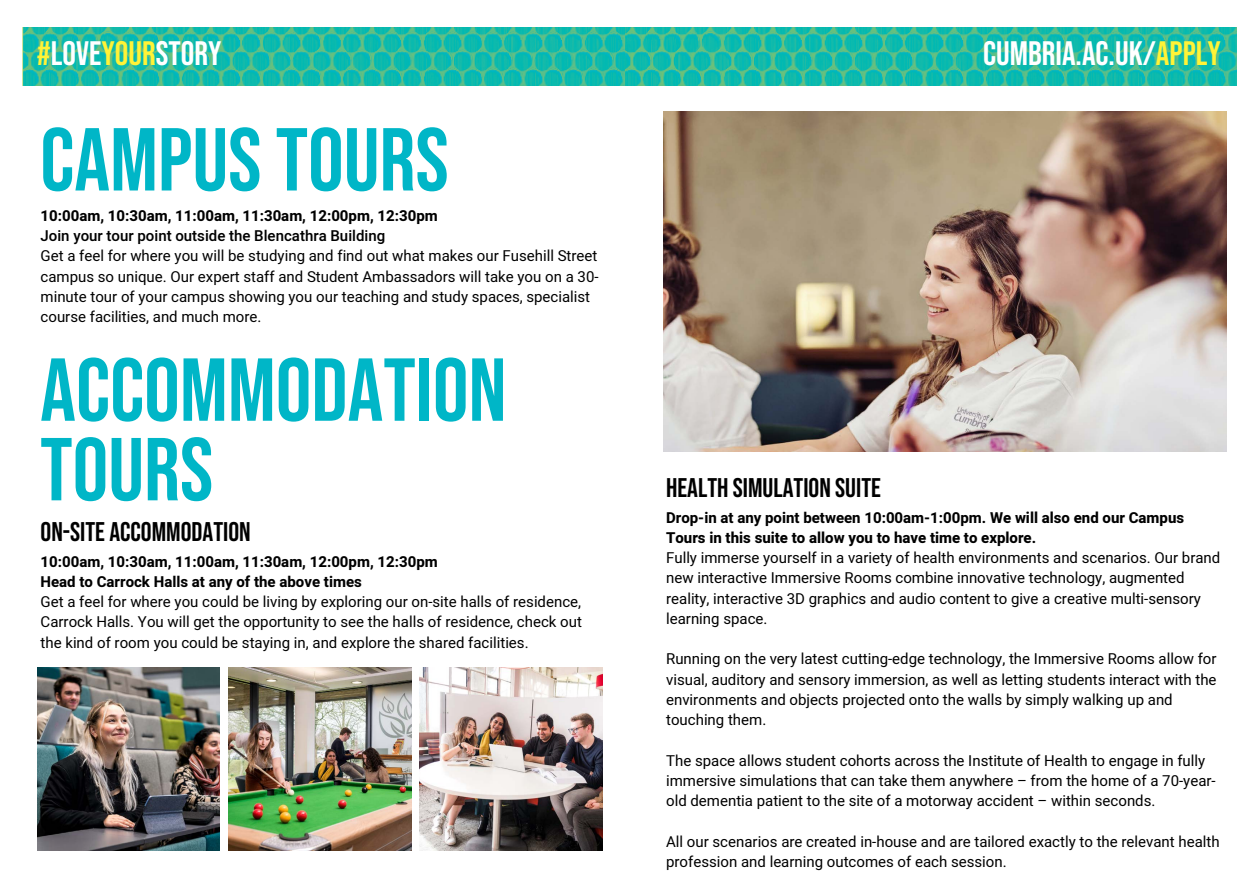
<style>
.page{position:relative;width:1259px;height:893px;background:#fff}
.page>*{position:absolute;margin:0;border:0;box-sizing:border-box;transform-origin:0 0}
.t1{font:89.1px/79.5px "Bebas Neue";color:#00b6c7}
.t2{font:33.9px "Bebas Neue";color:#fff}
.t3{font:27px "Bebas Neue";color:#000}
.t4{font:15px/20.2px "Heebo";color:#000}
.t5{font:700 15px/20.2px "Heebo";color:#000}
.t6{font:800 15px/20.2px "Heebo";color:#000}
.t7{font:500 15px "Heebo";color:#000}
.s1{color:#fff337}
.s2{font-weight:700}
</style>
<div class="page">
<img style="left:23px;top:27px;width:602px;height:58px">
<img style="left:625px;top:27px;width:611px;height:58px">
<img style="left:37px;top:668px;width:183px;height:182px">
<img style="left:229px;top:668px;width:182px;height:182px">
<img style="left:420px;top:668px;width:182px;height:182px">
<img style="left:663px;top:112px;width:563px;height:340px">
<h2 class="t2" style="left:37px;top:34px;width:186px"><span class="s1">#</span>LOVE<span class="s1">YOUR</span>STORY</h2>
<h2 class="t2" style="left:983px;top:34px;width:239px">CUMBRIA.AC.UK/<span class="s1">APPLY</span></h2>
<h1 class="t1" style="left:40px;top:119px;width:410px">CAMPUS TOURS</h1>
<p class="t5" style="left:41px;top:206px;width:399px">10:00am, 10:30am, 11:00am, 11:30am, 12:00pm, 12:30pm</p>
<p class="t7" style="left:41px;top:225px;width:346px">Join your tour point outside the Blencathra Building</p>
<p class="t4" style="left:41px;top:246px;width:559px">Get a feel for where you will be studying and find out what makes our Fusehill Street campus so unique. Our expert staff and Student Ambassadors will take you on a 30- minute tour of your campus showing you our teaching and study spaces, specialist course facilities, and much more.</p>
<h1 class="t1" style="left:40px;top:349px;width:468px">ACCOMMODATION<br>TOURS</h1>
<h3 class="t3" style="left:41px;top:516px;width:212px">ON-SITE ACCOMMODATION</h3>
<p class="t5" style="left:41px;top:552px;width:399px">10:00am, 10:30am, 11:00am, 11:30am, 12:00pm, 12:30pm<br>Head to Carrock Halls at any of the above times</p>
<p class="t4" style="left:41px;top:592px;width:543px;text-align:justify">Get a feel for where you could be living by exploring our on-site halls of residence, Carrock Halls. You will get the opportunity to see the halls of residence, check out the kind of room you could be staying in, and explore the shared facilities.</p>
<h3 class="t3" style="left:666px;top:472px;width:216px">HEALTH SIMULATION SUITE</h3>
<p class="t6" style="left:666px;top:508px;width:519px"><span class="s2">Drop-in at any point between 10:00am-1:00pm.</span> We will also end our Campus<br>Tours in this suite to allow you to have time to explore.</p>
<p class="t4" style="left:666px;top:548px;width:556px">Fully immerse yourself in a variety of health environments and scenarios. Our brand new interactive Immersive Rooms combine innovative technology, augmented reality, interactive 3D graphics and audio content to give a creative multi-sensory learning space.</p>
<p class="t4" style="left:666px;top:649px;width:552px">Running on the very latest cutting-edge technology, the Immersive Rooms allow for visual, auditory and sensory immersion, as well as letting students interact with the environments and objects projected onto the walls by simply walking up and touching them.</p>
<p class="t4" style="left:666px;top:750px;width:551px">The space allows student cohorts across the Institute of Health to engage in fully immersive simulations that can take them anywhere – from the home of a 70-year&shy;old dementia patient to the site of a motorway accident – within seconds.</p>
<p class="t4" style="left:666px;top:831px;width:555px">All our scenarios are created in-house and are tailored exactly to the relevant health profession and learning outcomes of each session.</p>
</div>
